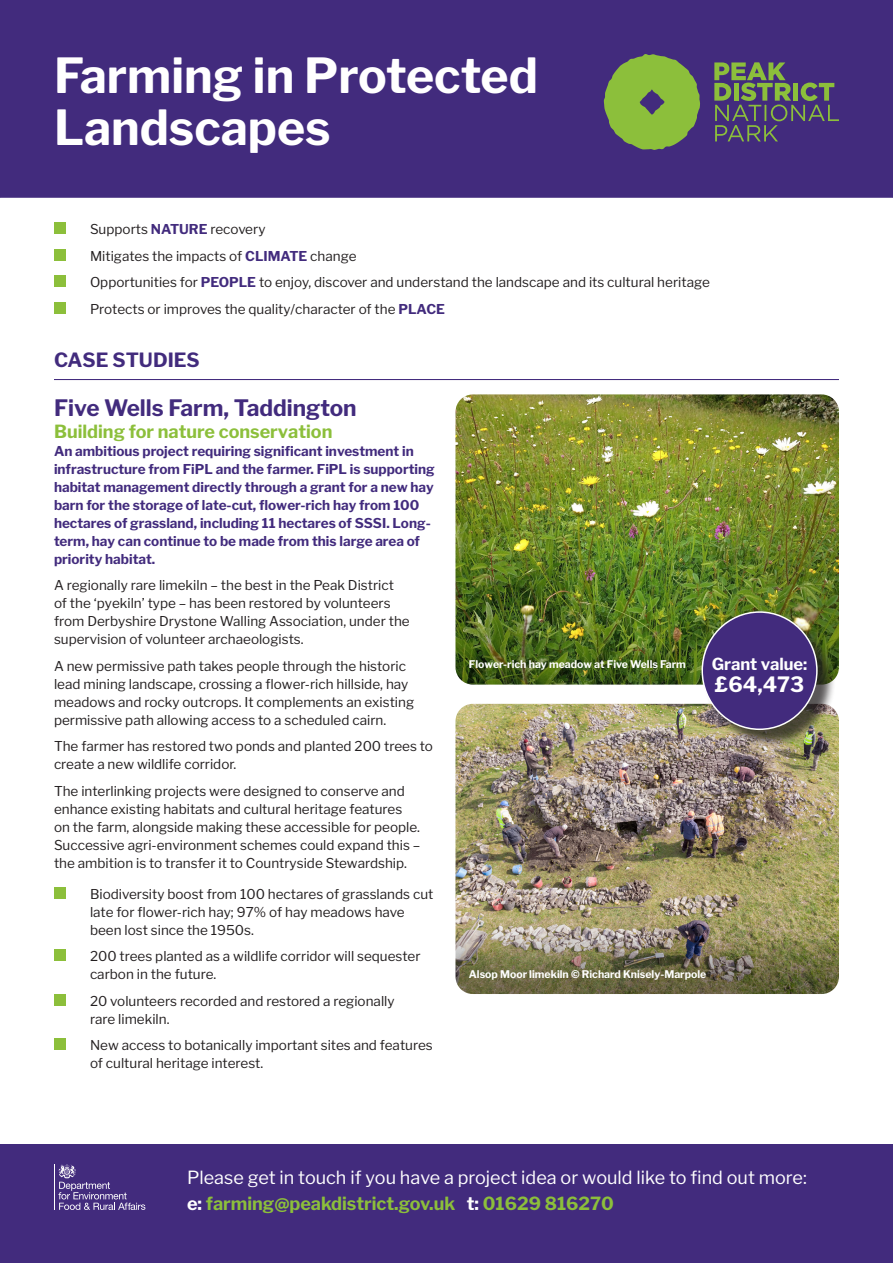
<style>
.page{position:relative;width:893px;height:1263px;background:#fff}
.page>*{position:absolute;margin:0;border:0;box-sizing:border-box;transform-origin:0 0}
.t1{font:700 48px "Libre Franklin";color:#fff}
.t2{font:700 22.5px "Libre Franklin";color:#422b7d}
.t3{font:700 21px "Libre Franklin";color:#fff}
.t4{font:700 19.5px "Libre Franklin";color:#422b7d}
.t5{font:700 18px "Libre Franklin";color:#8cbf3b}
.t6{font:18px "Libre Franklin";color:#fff}
.t7{font:700 16.5px "Libre Franklin";color:#fff}
.t8{font:13.5px/18px "Libre Franklin";color:#231f20}
.t9{font:700 13.5px/18px "Libre Franklin";color:#422b7d}
.t10{font:700 10.5px "Libre Franklin";color:#fff}
.s1{font-weight:700;color:#422b7d}
.s2{color:#fff}
</style>
<div class="page">
<div style="left:0;top:0;width:892px;height:197px;background:#422b7d"></div>
<div style="left:0;top:0;width:893px;height:198px;border:1px solid #422b7d"></div>
<div style="left:54px;top:223px;width:11px;height:11px;background:#8cbf3b"></div>
<div style="left:54px;top:249px;width:11px;height:12px;background:#8cbf3b"></div>
<div style="left:54px;top:276px;width:11px;height:11px;background:#8cbf3b"></div>
<div style="left:54px;top:302px;width:11px;height:12px;background:#8cbf3b"></div>
<svg style="left:604px;top:54px;width:96px;height:96px"></svg>
<svg style="left:714px;top:62px;width:125px;height:79px"></svg>
<div style="left:0;top:1144px;width:893px;height:119px;background:#422b7d"></div>
<hr style="left:54px;top:1164px;width:1px;height:46px;background:#fff">
<svg style="left:58px;top:1164px;width:87px;height:46px"></svg>
<div style="left:54px;top:887px;width:11px;height:11px;background:#8cbf3b"></div>
<div style="left:54px;top:950px;width:11px;height:11px;background:#8cbf3b"></div>
<div style="left:54px;top:994px;width:11px;height:11px;background:#8cbf3b"></div>
<div style="left:54px;top:1039px;width:11px;height:11px;background:#8cbf3b"></div>
<img style="left:455px;top:394px;width:384px;height:291px">
<img style="left:455px;top:704px;width:384px;height:290px">
<div style="left:704px;top:614px;width:132px;height:134px;background:#231f20;opacity:.75"></div>
<div style="left:701px;top:611px;width:117px;height:119px;background:#422b7d;border:2px solid #fff;border-radius:50%"></div>
<hr style="left:54px;top:379px;width:785px;height:1px;background:#422b7d">
<p class="t1" style="left:54px;top:47px;width:485px">Farming in Protected</p>
<p class="t1" style="left:54px;top:99px;width:278px">Landscapes</p>
<p class="t8" style="left:90px;top:220px;width:177px">Supports <span class="s1">NATURE</span> recovery</p>
<p class="t8" style="left:90px;top:247px;width:268px">Mitigates the impacts of <span class="s1">CLIMATE</span> change</p>
<p class="t8" style="left:90px;top:273px;width:621px">Opportunities for <span class="s1">PEOPLE</span> to enjoy, discover and understand the landscape and its cultural heritage</p>
<p class="t8" style="left:90px;top:300px;width:356px">Protects or improves the quality/character of the <span class="s1">PLACE</span></p>
<p class="t4" style="left:54px;top:348px;width:147px">CASE STUDIES</p>
<p class="t2" style="left:54px;top:394px;width:304px">Five Wells Farm, Taddington</p>
<p class="t5" style="left:54px;top:420px;width:280px">Building for nature conservation</p>
<p class="t9" style="left:54px;top:442px;width:382px">An ambitious project requiring significant investment in infrastructure from FiPL and the farmer. FiPL is supporting habitat management directly through a grant for a new hay barn for the storage of late-cut, flower-rich hay from 100 hectares of grassland, including 11 hectares of SSSI. Long&shy;term, hay can continue to be made from this large area of priority habitat.</p>
<p class="t8" style="left:54px;top:576px;width:357px">A regionally rare limekiln – the best in the Peak District of the ‘pyekiln’ type – has been restored by volunteers from Derbyshire Drystone Walling Association, under the supervision of volunteer archaeologists.</p>
<p class="t8" style="left:54px;top:657px;width:362px">A new permissive path takes people through the historic lead mining landscape, crossing a flower-rich hillside, hay meadows and rocky outcrops. It complements an existing permissive path allowing access to a scheduled cairn.</p>
<p class="t8" style="left:54px;top:737px;width:381px">The farmer has restored two ponds and planted 200 trees to create a new wildlife corridor.</p>
<p class="t8" style="left:54px;top:782px;width:368px">The interlinking projects were designed to conserve and enhance existing habitats and cultural heritage features on the farm, alongside making these accessible for people.<br>Successive agri-environment schemes could expand this – the ambition is to transfer it to Countryside Stewardship.</p>
<p class="t8" style="left:90px;top:885px;width:345px">Biodiversity boost from 100 hectares of grasslands cut late for flower-rich hay; 97% of hay meadows have been lost since the 1950s.</p>
<p class="t8" style="left:90px;top:947px;width:332px">200 trees planted as a wildlife corridor will sequester carbon in the future.</p>
<p class="t8" style="left:90px;top:992px;width:306px">20 volunteers recorded and restored a regionally rare limekiln.</p>
<p class="t8" style="left:90px;top:1036px;width:344px">New access to botanically important sites and features of cultural heritage interest.</p>
<p class="t10" style="left:469px;top:658px;width:219px">Flower-rich hay meadow at Five Wells Farm</p>
<p class="t7" style="left:712px;top:654px;width:97px">Grant value:</p>
<p class="t3" style="left:715px;top:671px;width:91px">£64,473</p>
<p class="t10" style="left:469px;top:967px;width:239px">Alsop Moor limekiln © Richard Knisely-Marpole</p>
<p class="t6" style="left:187px;top:1167px;width:621px">Please get in touch if you have a project idea or would like to find out more:</p>
<p class="t5" style="left:187px;top:1192px;width:428px"><span class="s2">e:</span> farming@peakdistrict.gov.uk <span class="s2">t:</span> 01629 816270</p>
</div>
